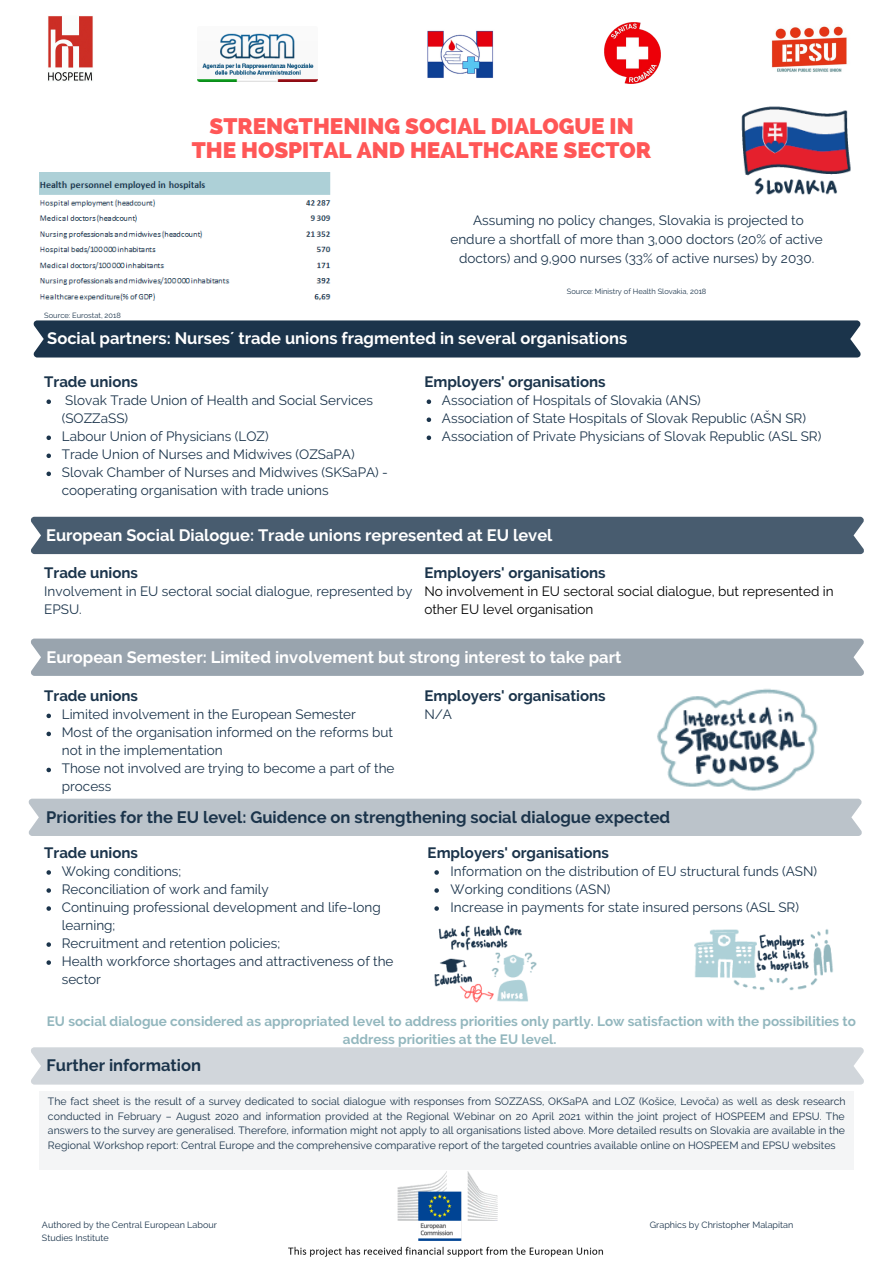
<style>
.page{position:relative;width:894px;height:1264px;background:#fff}
.page>*{position:absolute;margin:0;border:0;box-sizing:border-box;transform-origin:0 0}
.t1{font:800 22.5px "Raleway";color:#ff5757}
.t2{font:700 16.5px "Raleway";color:#fff}
.t3{font:700 16.5px "Raleway";color:#1b344b}
.t4{font:700 15px "Raleway";color:#1b344b}
.t5{font:13.5px/18px "Raleway";color:#1b344b}
.t6{font:700 13.5px/18px "Raleway";color:#93b7be;text-align:center}
.t7{font:13.5px/18px "Raleway";color:#000}
.t8{font:10.5px/14.7px "Raleway";color:#1b344b;text-align:justify}
.t9{font:9px/12.5px "Raleway";color:#1b344b}
.t10{font:7.5px "Raleway";color:#1b344b}
</style>
<div class="page">
<div style="left:33px;top:320px;width:827px;height:37px;background:#1b344b"></div>
<img style="left:288px;top:1171px;width:316px;height:86px">
<div style="left:31px;top:517px;width:832px;height:37px;background:#485c6f"></div>
<div style="left:31px;top:638px;width:832px;height:38px;background:#99a4ae"></div>
<div style="left:28px;top:798px;width:833px;height:38px;background:#bbc3ca"></div>
<div style="left:39px;top:1091px;width:815px;height:78px;background:#f4f5f6"></div>
<div style="left:31px;top:1047px;width:832px;height:37px;background:#d1d6db"></div>
<img style="left:48px;top:16px;width:45px;height:65px">
<img style="left:771px;top:26px;width:76px;height:46px">
<img style="left:198px;top:33px;width:119px;height:49px">
<img style="left:427px;top:30px;width:67px;height:48px">
<img style="left:604px;top:22px;width:56px;height:61px">
<img style="left:39px;top:172px;width:291px;height:129px">
<img style="left:741px;top:106px;width:110px;height:89px">
<svg style="left:46px;top:713px;width:5px;height:5px"></svg>
<svg style="left:46px;top:731px;width:5px;height:5px"></svg>
<svg style="left:46px;top:767px;width:5px;height:5px"></svg>
<img style="left:694px;top:929px;width:139px;height:62px">
<img style="left:657px;top:688px;width:161px;height:103px">
<img style="left:434px;top:925px;width:103px;height:78px">
<svg style="left:434px;top:870px;width:5px;height:4px"></svg>
<svg style="left:434px;top:888px;width:5px;height:4px"></svg>
<svg style="left:434px;top:906px;width:5px;height:4px"></svg>
<svg style="left:46px;top:870px;width:5px;height:4px"></svg>
<svg style="left:46px;top:888px;width:5px;height:4px"></svg>
<svg style="left:46px;top:906px;width:5px;height:4px"></svg>
<svg style="left:46px;top:942px;width:5px;height:4px"></svg>
<svg style="left:46px;top:960px;width:5px;height:4px"></svg>
<svg style="left:46px;top:399px;width:5px;height:5px"></svg>
<svg style="left:46px;top:435px;width:5px;height:5px"></svg>
<svg style="left:46px;top:453px;width:5px;height:5px"></svg>
<svg style="left:46px;top:471px;width:5px;height:5px"></svg>
<svg style="left:426px;top:399px;width:5px;height:5px"></svg>
<svg style="left:426px;top:417px;width:5px;height:5px"></svg>
<svg style="left:426px;top:435px;width:5px;height:5px"></svg>
<p class="t1" style="left:209px;top:113px;width:425px">STRENGTHENING SOCIAL DIALOGUE IN</p>
<p class="t1" style="left:192px;top:137px;width:461px">THE HOSPITAL AND HEALTHCARE SECTOR</p>
<p class="t10" style="left:44px;top:311px;width:78px">Source: Eurostat, 2018</p>
<p class="t5" style="left:450px;top:211px;width:374px;line-height:18.8px;text-align:center">Assuming no policy changes, Slovakia is projected to endure a shortfall of more than 3,000 doctors (20% of active doctors) and 9,900 nurses (33% of active nurses) by 2030.</p>
<p class="t10" style="left:566px;top:287px;width:141px">Source: Ministry of Health Slovakia, 2018</p>
<p class="t2" style="left:47px;top:329px;width:581px">Social partners: Nurses´ trade unions fragmented in several organisations</p>
<p class="t4" style="left:44px;top:373px;width:95px">Trade unions</p>
<p class="t5" style="left:62px;top:391px;width:312px">Slovak Trade Union of Health and Social Services (SOZZaSS)</p>
<p class="t5" style="left:62px;top:427px;width:208px">Labour Union of Physicians (LOZ)</p>
<p class="t5" style="left:62px;top:445px;width:294px">Trade Union of Nurses and Midwives (OZSaPA)</p>
<p class="t5" style="left:62px;top:463px;width:327px">Slovak Chamber of Nurses and Midwives (SKSaPA) - cooperating organisation with trade unions</p>
<p class="t4" style="left:424px;top:373px;width:183px">Employers' organisations</p>
<p class="t5" style="left:442px;top:391px;width:260px">Association of Hospitals of Slovakia (ANS)</p>
<p class="t5" style="left:442px;top:409px;width:365px">Association of State Hospitals of Slovak Republic (AŠN SR)</p>
<p class="t5" style="left:442px;top:427px;width:381px">Association of Private Physicians of Slovak Republic (ASL SR)</p>
<p class="t2" style="left:46px;top:525px;width:507px">European Social Dialogue: Trade unions represented at EU level</p>
<p class="t4" style="left:44px;top:563px;width:95px">Trade unions</p>
<p class="t5" style="left:44px;top:582px;width:370px">Involvement in EU sectoral social dialogue, represented by<br>EPSU.</p>
<p class="t4" style="left:424px;top:563px;width:183px">Employers' organisations</p>
<p class="t7" style="left:424px;top:582px;width:411px">No involvement in EU sectoral social dialogue, but represented in other EU level organisation</p>
<p class="t2" style="left:46px;top:647px;width:576px">European Semester: Limited involvement but strong interest to take part</p>
<p class="t4" style="left:44px;top:687px;width:95px">Trade unions</p>
<p class="t4" style="left:424px;top:687px;width:183px">Employers' organisations</p>
<p class="t5" style="left:424px;top:705px;width:29px">N/A</p>
<p class="t5" style="left:62px;top:705px;width:295px">Limited involvement in the European Semester</p>
<p class="t5" style="left:62px;top:723px;width:332px">Most of the organisation informed on the reforms but not in the implementation</p>
<p class="t5" style="left:62px;top:759px;width:334px">Those not involved are trying to become a part of the process</p>
<p class="t3" style="left:46px;top:807px;width:625px">Priorities for the EU level: Guidence on strengthening social dialogue expected</p>
<p class="t4" style="left:44px;top:843px;width:95px">Trade unions</p>
<p class="t5" style="left:62px;top:862px;width:121px">Woking conditions;</p>
<p class="t5" style="left:62px;top:880px;width:208px">Reconciliation of work and family</p>
<p class="t5" style="left:62px;top:898px;width:320px">Continuing professional development and life-long learning;</p>
<p class="t5" style="left:62px;top:934px;width:220px">Recruitment and retention policies;</p>
<p class="t5" style="left:62px;top:952px;width:333px">Health workforce shortages and attractiveness of the sector</p>
<p class="t4" style="left:427px;top:843px;width:183px">Employers' organisations</p>
<p class="t5" style="left:450px;top:862px;width:368px">Information on the distribution of EU structural funds (ASN)</p>
<p class="t5" style="left:450px;top:880px;width:161px">Working conditions (ASN)</p>
<p class="t5" style="left:450px;top:898px;width:350px">Increase in payments for state insured persons (ASL SR)</p>
<p class="t6" style="left:47px;top:1012px;width:810px">EU social dialogue considered as appropriated level to address priorities only partly. Low satisfaction with the possibilities to address priorities at the EU level.</p>
<p class="t3" style="left:46px;top:1055px;width:156px">Further information</p>
<p class="t8" style="left:48px;top:1093px;width:798px">The fact sheet is the result of a survey dedicated to social dialogue with responses from SOZZASS, OKSaPA and LOZ (Košice, Levoča) as well as desk research conducted in February – August 2020 and information provided at the Regional Webinar on 20 April 2021 within the joint project of HOSPEEM and EPSU. The answers to the survey are generalised. Therefore, information might not apply to all organisations listed above. More detailed results on Slovakia are available in the Regional Workshop report: Central Europe and the comprehensive comparative report of the targeted countries available online on HOSPEEM and EPSU websites</p>
<p class="t9" style="left:42px;top:1218px;width:176px">Authored by the Central European Labour<br>Studies Institute</p>
<p class="t9" style="left:649px;top:1218px;width:145px">Graphics by Christopher Malapitan</p>
</div>
